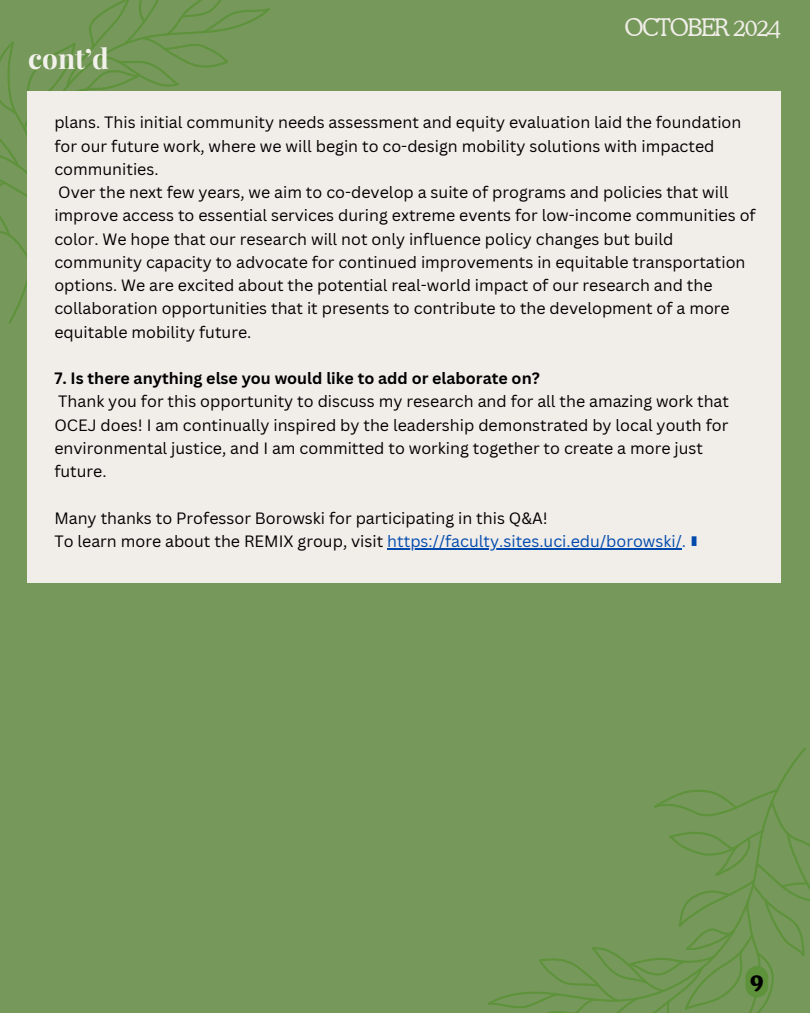
<style>
.page{position:relative;width:810px;height:1013px;background:#fff}
.page>*{position:absolute;margin:0;border:0;box-sizing:border-box;transform-origin:0 0}
.t1{font:700 28px "Playfair Display";color:#f2f1eb}
.t2{font:300 24.1px "Cooper BT";letter-spacing:-.055em;color:#f1ede9}
.t3{font:700 23px "Cooper BT";color:#000}
.t4{font:16px/23.2px "Canva Sans";color:#000}
.t5{font:16px "Canva Sans";color:#004aad}
.t6{font:700 16px "Canva Sans";color:#000}
.s1{color:#000}
.s2{font-family:"Free Sans"}
</style>
<div class="page">
<div style="left:0;top:0;width:810px;height:1012px;background:#76995b"></div>
<svg style="left:0;top:0;width:270px;height:277px"></svg>
<div style="left:28px;top:91px;width:753px;height:491px;background:#f1ede9"></div>
<hr style="left:387px;top:548px;width:295px;height:2px;background:#004aad">
<svg style="left:488px;top:765px;width:322px;height:247px"></svg>
<p class="t1" style="left:28px;top:39px;width:82px">cont’d</p>
<p class="t2" style="left:624px;top:13px;width:158px">OCTOBER 2024</p>
<h1 class="t4" style="left:54px;top:110px;width:689px">plans. This initial community needs assessment and equity evaluation laid the foundation for our future work, where we will begin to co-design mobility solutions with impacted communities.</h1>
<h2 class="t4" style="left:54px;top:180px;width:703px">Over the next few years, we aim to co-develop a suite of programs and policies that will improve access to essential services during extreme events for low-income communities of color. We hope that our research will not only influence policy changes but build community capacity to advocate for continued improvements in equitable transportation options. We are excited about the potential real-world impact of our research and the collaboration opportunities that it presents to contribute to the development of a more equitable mobility future.</h2>
<p class="t6" style="left:54px;top:367px;width:487px">7. Is there anything else you would like to add or elaborate on?</p>
<p class="t4" style="left:54px;top:389px;width:676px">Thank you for this opportunity to discuss my research and for all the amazing work that OCEJ does! I am continually inspired by the leadership demonstrated by local youth for environmental justice, and I am committed to working together to create a more just future.</p>
<p class="t4" style="left:54px;top:506px;width:495px">Many thanks to Professor Borowski for participating in this Q&amp;A!</p>
<p class="t5" style="left:54px;top:530px;width:645px"><span class="s1">To learn more about the REMIX group, visit</span> https://faculty.sites.uci.edu/borowski/. <span class="s2">∎</span></p>
<p class="t3" style="left:750px;top:967px;width:15px">9</p>
</div>
